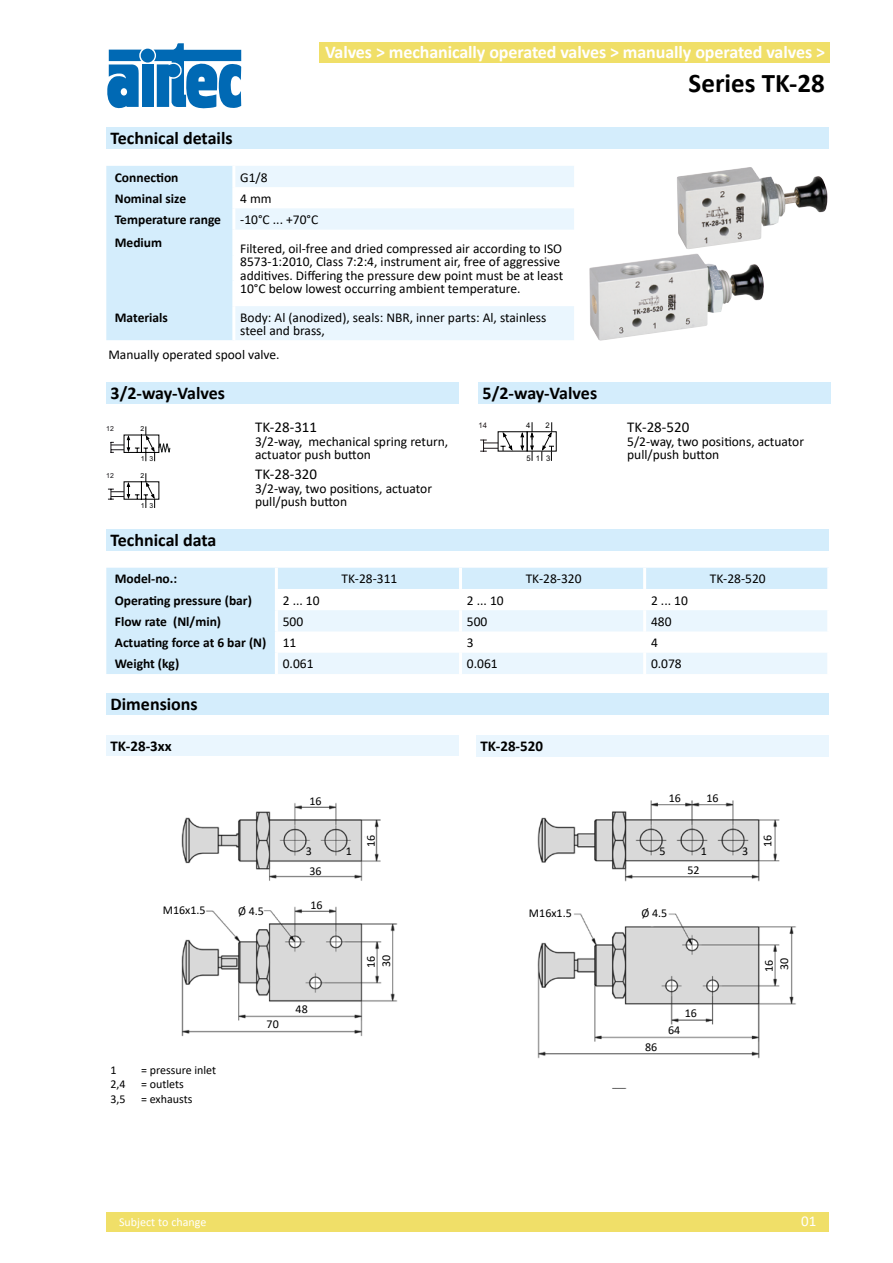
<style>
.page{position:relative;width:893px;height:1263px;background:#fff}
.page>*{position:absolute;margin:0;border:0;box-sizing:border-box;transform-origin:0 0}
.t1{font:700 27px "Calibri";color:#000}
.t2{font:700 18px "Calibri";color:#000}
.t3{font:700 18px "Calibri";letter-spacing:-.005em;color:#fff}
.t4{font:15px "Calibri";color:#000}
.t5{font:700 15px "Calibri";color:#000}
.t6{font:15px "Calibri";color:#fff}
.t7{font:13.5px/13.5px "Calibri";color:#000}
.t8{font:700 13.5px "Calibri";color:#000}
.t9{font:12px/15.3px "Calibri";color:#000}
.t10{font:12px "Calibri";color:#fff}
.t11{font:7.65px "Arial";color:#000}
.t12{font:7.65px "Arial";color:#1e1719}
.t13{font:6.9px "Arial";color:#000}
.t14{font:6.9px "Arial";color:#1a171b}
.s1{font-weight:400}
</style>
<div class="page">
<div style="left:141px;top:49px;width:14px;height:14px;background:#0069b4;border-radius:50%"></div>
<div style="left:142px;top:64px;width:12px;height:43px;background:#0069b4"></div>
<svg style="left:107px;top:50px;width:35px;height:59px"></svg>
<svg style="left:154px;top:43px;width:87px;height:66px"></svg>
<div style="left:106px;top:1212px;width:723px;height:19px;background:#f0df68"></div>
<div style="left:319px;top:43px;width:510px;height:20px;background:#f0df68"></div>
<div style="left:106px;top:383px;width:353px;height:21px;background:#d4edfc"></div>
<img style="left:677px;top:167px;width:151px;height:82px">
<svg style="left:108px;top:473px;width:52px;height:35px"></svg>
<div style="left:106px;top:128px;width:723px;height:21px;background:#d4edfc"></div>
<div style="left:106px;top:166px;width:126px;height:174px;background:#d4edfc"></div>
<svg style="left:235px;top:166px;width:339px;height:174px"></svg>
<svg style="left:111px;top:426px;width:59px;height:36px"></svg>
<svg style="left:106px;top:568px;width:721px;height:106px;fill:#d4edfc"></svg>
<svg style="left:278px;top:610px;width:549px;height:64px"></svg>
<hr style="left:275px;top:589px;width:3px;height:21px;background:#fff">
<hr style="left:459px;top:589px;width:3px;height:21px;background:#fff">
<hr style="left:643px;top:589px;width:3px;height:21px;background:#fff">
<hr style="left:275px;top:610px;width:3px;height:21px;background:#fff">
<hr style="left:459px;top:610px;width:3px;height:21px;background:#fff">
<hr style="left:643px;top:610px;width:3px;height:21px;background:#fff">
<hr style="left:275px;top:631px;width:3px;height:22px;background:#fff">
<hr style="left:459px;top:631px;width:3px;height:22px;background:#fff">
<hr style="left:643px;top:631px;width:3px;height:22px;background:#fff">
<hr style="left:275px;top:653px;width:3px;height:21px;background:#fff">
<hr style="left:459px;top:653px;width:3px;height:21px;background:#fff">
<hr style="left:643px;top:653px;width:3px;height:21px;background:#fff">
<hr style="left:275px;top:568px;width:3px;height:21px;background:#fff">
<hr style="left:643px;top:568px;width:3px;height:21px;background:#fff">
<hr style="left:459px;top:568px;width:3px;height:21px;background:#fff">
<div style="left:106px;top:529px;width:723px;height:22px;background:#d4edfc"></div>
<img style="left:181px;top:803px;width:217px;height:234px">
<div style="left:106px;top:693px;width:723px;height:21px;background:#d4edfc"></div>
<div style="left:106px;top:736px;width:353px;height:20px;background:#eaf6fe"></div>
<img style="left:537px;top:800px;width:259px;height:288px">
<div style="left:476px;top:736px;width:353px;height:21px;background:#eaf6fe"></div>
<div style="left:478px;top:383px;width:353px;height:21px;background:#d4edfc"></div>
<svg style="left:480px;top:422px;width:75px;height:39px"></svg>
<img style="left:589px;top:253px;width:175px;height:88px">
<h2 class="t3" style="left:325px;top:40px;width:501px">Valves &gt; mechanically operated valves &gt; manually operated valves &gt;</h2>
<h1 class="t1" style="left:689px;top:64px;width:138px">Series TK-28</h1>
<h2 class="t2" style="left:111px;top:125px;width:124px">Technical details</h2>
<p class="t8" style="left:115px;top:167px;width:65px">Connection</p>
<p class="t7" style="left:240px;top:170px;width:29px">G1/8</p>
<p class="t8" style="left:115px;top:189px;width:73px">Nominal size</p>
<p class="t7" style="left:240px;top:191px;width:33px">4 mm</p>
<p class="t8" style="left:115px;top:210px;width:108px">Temperature range</p>
<p class="t7" style="left:240px;top:212px;width:80px">-10°C ... +70°C</p>
<p class="t8" style="left:115px;top:233px;width:49px">Medium</p>
<p class="t7" style="left:240px;top:241px;width:324px">Filtered, oil-free and dried compressed air according to ISO 8573-1:2010, Class 7:2:4, instrument air, free of aggressive additives. Differing the pressure dew point must be at least 10°C below lowest occurring ambient temperature.</p>
<p class="t8" style="left:115px;top:308px;width:55px">Materials</p>
<p class="t7" style="left:240px;top:310px;width:308px">Body: Al (anodized), seals: NBR, inner parts: Al, stainless steel and brass,</p>
<p class="t7" style="left:108px;top:347px;width:173px">Manually operated spool valve.</p>
<h2 class="t2" style="left:111px;top:380px;width:116px">3/2-way-Valves</h2>
<p class="t14" style="left:106px;top:424px;width:9px">12</p>
<p class="t4" style="left:255px;top:417px;width:64px">TK-28-311</p>
<p class="t7" style="left:255px;top:434px;width:195px">3/2-way, mechanical spring return, actuator push button</p>
<p class="t13" style="left:140px;top:424px;width:5px">2</p>
<p class="t13" style="left:141px;top:454px;width:14px">1 3</p>
<p class="t14" style="left:106px;top:471px;width:9px">12</p>
<p class="t13" style="left:140px;top:471px;width:5px">2</p>
<p class="t13" style="left:141px;top:501px;width:14px">1 3</p>
<h2 class="t2" style="left:111px;top:527px;width:107px">Technical data</h2>
<p class="t4" style="left:255px;top:464px;width:64px">TK-28-320</p>
<p class="t7" style="left:255px;top:481px;width:178px">3/2-way, two positions, actuator pull/push button</p>
<h2 class="t2" style="left:483px;top:380px;width:116px">5/2-way-Valves</h2>
<p class="t12" style="left:478px;top:420px;width:10px">14</p>
<p class="t11" style="left:526px;top:420px;width:6px">4</p>
<p class="t11" style="left:545px;top:420px;width:6px">2</p>
<p class="t11" style="left:526px;top:453px;width:25px">513</p>
<p class="t4" style="left:627px;top:417px;width:64px">TK-28-520</p>
<p class="t7" style="left:627px;top:434px;width:178px">5/2-way, two positions, actuator pull/push button</p>
<p class="t8" style="left:115px;top:569px;width:64px">Model-no.:</p>
<p class="t7" style="left:342px;top:572px;width:57px">TK-28-311</p>
<p class="t7" style="left:526px;top:572px;width:57px">TK-28-320</p>
<p class="t7" style="left:710px;top:572px;width:57px">TK-28-520</p>
<p class="t8" style="left:115px;top:591px;width:139px">Operating pressure (bar)</p>
<p class="t7" style="left:283px;top:593px;width:38px">2 ... 10</p>
<p class="t7" style="left:467px;top:593px;width:38px">2 ... 10</p>
<p class="t7" style="left:651px;top:593px;width:38px">2 ... 10</p>
<p class="t8" style="left:115px;top:612px;width:108px">Flow rate (Nl/min)</p>
<p class="t7" style="left:283px;top:614px;width:22px">500</p>
<p class="t7" style="left:467px;top:614px;width:22px">500</p>
<p class="t7" style="left:651px;top:614px;width:22px">480</p>
<p class="t8" style="left:115px;top:633px;width:183px">Actuating force at 6 bar (N) <span class="s1">11</span></p>
<p class="t7" style="left:467px;top:636px;width:8px">3</p>
<p class="t7" style="left:651px;top:636px;width:8px">4</p>
<p class="t8" style="left:115px;top:654px;width:66px">Weight (kg)</p>
<p class="t7" style="left:283px;top:657px;width:32px">0.061</p>
<p class="t7" style="left:467px;top:657px;width:32px">0.061</p>
<p class="t7" style="left:651px;top:657px;width:32px">0.078</p>
<h2 class="t2" style="left:111px;top:691px;width:89px">Dimensions</h2>
<p class="t5" style="left:111px;top:736px;width:63px">TK-28-3xx</p>
<p class="t5" style="left:480px;top:736px;width:64px">TK-28-520</p>
<p class="t9" style="left:310px;top:793px;width:14px">16</p>
<p class="t9" style="left:669px;top:790px;width:14px">16</p>
<p class="t9" style="left:706px;top:790px;width:14px">16</p>
<p class="t9" style="left:306px;top:843px;width:8px">3</p>
<p class="t9" style="left:346px;top:843px;width:8px">1</p>
<p class="t9" style="left:363px;top:847px;width:14px;rotate:-90deg">16</p>
<p class="t9" style="left:659px;top:843px;width:8px">5</p>
<p class="t9" style="left:701px;top:843px;width:8px">1</p>
<p class="t9" style="left:742px;top:843px;width:8px">3</p>
<p class="t9" style="left:759px;top:847px;width:14px;rotate:-90deg">16</p>
<p class="t9" style="left:310px;top:863px;width:14px">36</p>
<p class="t9" style="left:687px;top:861px;width:14px">52</p>
<p class="t9" style="left:163px;top:902px;width:44px">M16x1.5</p>
<p class="t9" style="left:238px;top:903px;width:27px">Ø 4.5</p>
<p class="t9" style="left:310px;top:897px;width:14px">16</p>
<p class="t9" style="left:529px;top:905px;width:44px">M16x1.5</p>
<p class="t9" style="left:641px;top:905px;width:27px">Ø 4.5</p>
<p class="t9" style="left:363px;top:968px;width:15px;rotate:-90deg">16<br>30</p>
<p class="t9" style="left:761px;top:972px;width:15px;rotate:-90deg">16<br>30</p>
<p class="t9" style="left:296px;top:1001px;width:14px">48</p>
<p class="t9" style="left:685px;top:1005px;width:14px">16</p>
<p class="t9" style="left:267px;top:1016px;width:14px">70</p>
<p class="t9" style="left:668px;top:1022px;width:14px">64</p>
<p class="t9" style="left:645px;top:1039px;width:14px">86</p>
<p class="t9" style="left:111px;top:1062px;width:8px">1</p>
<p class="t9" style="left:141px;top:1062px;width:77px">= pressure inlet</p>
<p class="t9" style="left:111px;top:1076px;width:17px">2,4</p>
<p class="t9" style="left:141px;top:1076px;width:44px">= outlets</p>
<p class="t9" style="left:111px;top:1091px;width:17px">3,5</p>
<p class="t9" style="left:141px;top:1091px;width:53px">= exhausts</p>
<p class="t10" style="left:119px;top:1214px;width:89px">Subject to change</p>
<p class="t6" style="left:801px;top:1211px;width:17px">01</p>
</div>
